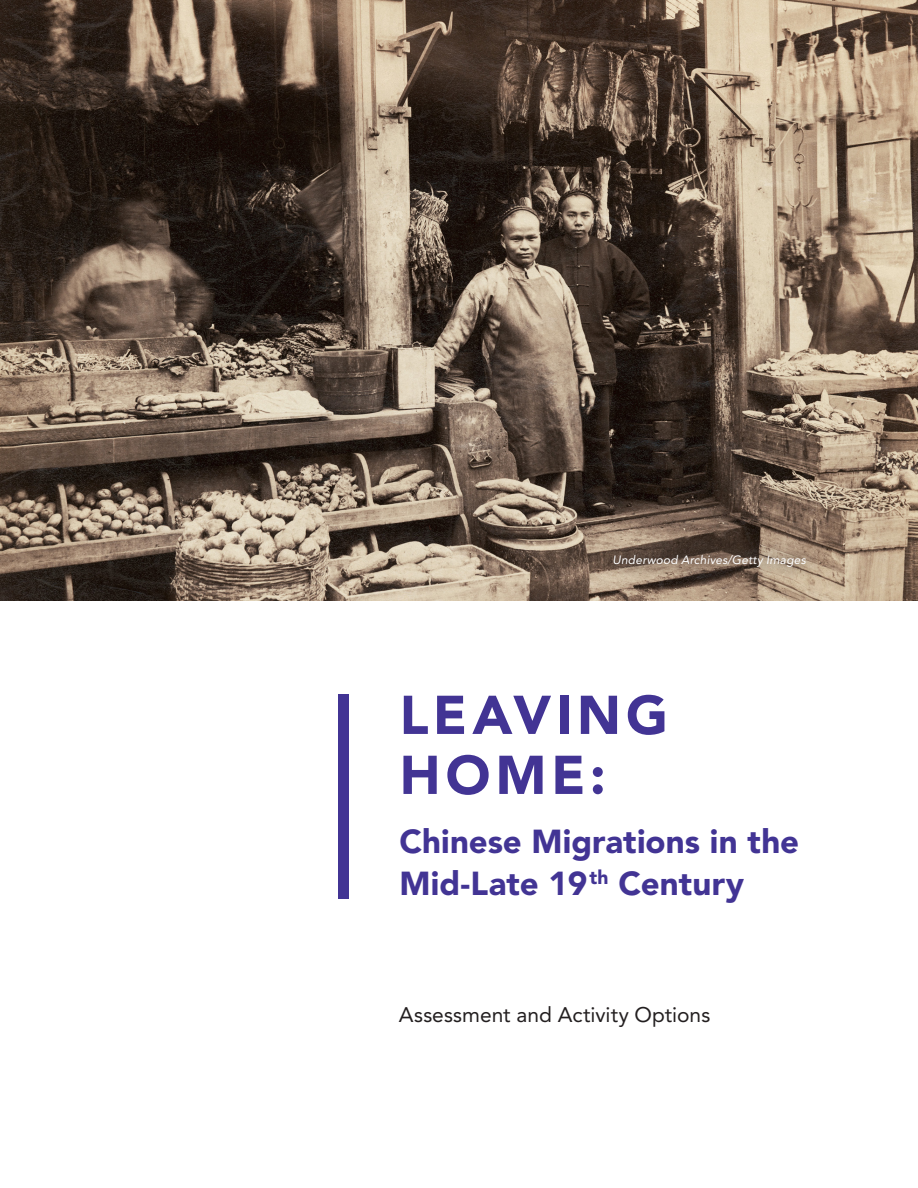
<style>
.page{position:relative;width:918px;height:1188px;background:#fff}
.page>*{position:absolute;margin:0;border:0;box-sizing:border-box;transform-origin:0 0}
.t1{font:900 54px/60px "Avenir LT Std";letter-spacing:.09em;color:#423494}
.t2{font:900 33px/42px "Avenir LT Std";color:#423494}
.t3{font:21px "Avenir LT Std";color:#231f20}
.Figure_Source{font:italic 12px "Avenir LT Std";letter-spacing:.015em;color:#fff}
</style>
<div class="page">
<img style="left:0;top:0;width:918px;height:601px">
<svg style="left:600px;top:541px;width:219px;height:40px"></svg>
<div style="left:338px;top:694px;width:11px;height:205px;background:#423494"></div>
<p class="Figure_Source" style="left:612px;top:553px;width:195px">Underwood Archives/Getty Images</p>
<p class="t1" style="left:400px;top:685px;width:270px">LEAVING<br>HOME:</p>
<p class="t2" style="left:400px;top:821px;width:401px">Chinese Migrations in the<br>Mid-Late 19<sup>th</sup> Century</p>
<p class="t3" style="left:399px;top:1002px;width:313px">Assessment and Activity Options</p>
</div>
